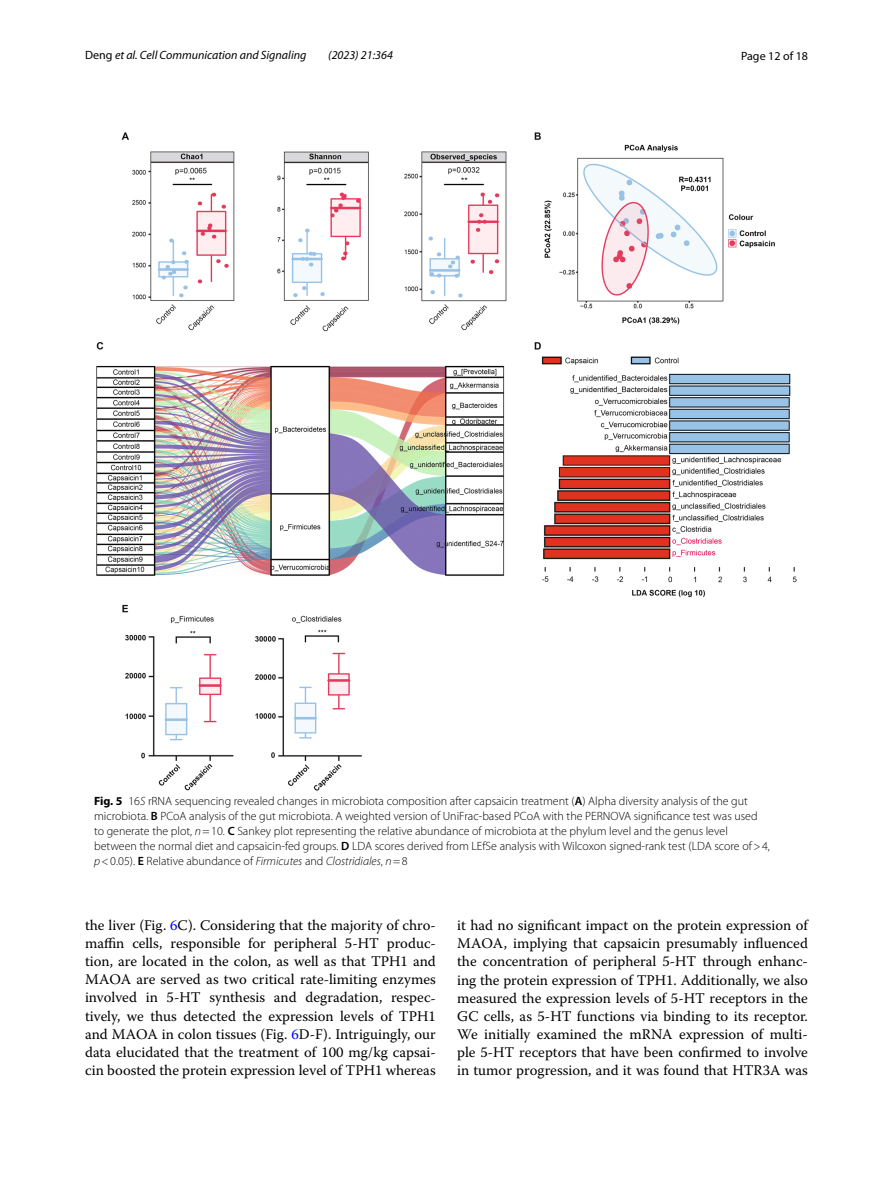
<style>
.page{position:relative;width:893px;height:1187px;background:#fff}
.page>*{position:absolute;margin:0;border:0;box-sizing:border-box;transform-origin:0 0}
.t1{font:14.7px/18px "Warnock Pro";color:#000;text-align:justify}
.t2{font:300 12px/15px "Myriad Pro";color:#000}
.t3{font:italic 12px "Myriad Pro";color:#000}
.t4{font:12px "Myriad Pro";color:#000}
.s1{font-style:normal}
.s2{font-weight:700}
.s3{font-style:italic}
.s4{font-weight:600}
.s5{color:#00f}
</style>
<div class="page">
<img style="left:96px;top:133px;width:701px;height:657px">
<p class="t3" style="left:85px;top:48px;width:223px"><span class="s1">Deng</span> et al. Cell Communication and Signaling</p>
<p class="t3" style="left:328px;top:48px;width:66px">(2023) 21:364</p>
<p class="t4" style="left:741px;top:48px;width:68px">Page 12 of 18</p>
<p class="t2" style="left:94px;top:794px;width:677px"><span class="s2">Fig. 5</span> 16<span class="s3">S</span> rRNA sequencing revealed changes in microbiota composition after capsaicin treatment (<span class="s4">A</span>) Alpha diversity analysis of the gut microbiota. <span class="s4">B</span> PCoA analysis of the gut microbiota. A weighted version of UniFrac-based PCoA with the PERNOVA significance test was used to generate the plot, <span class="s3">n</span>=10. <span class="s4">C</span> Sankey plot representing the relative abundance of microbiota at the phylum level and the genus level between the normal diet and capsaicin-fed groups. <span class="s4">D</span> LDA scores derived from LEfSe analysis with Wilcoxon signed-rank test (LDA score of&gt;4, <span class="s3">p</span>&lt;0.05). <span class="s4">E</span> Relative abundance of <span class="s3">Firmicutes</span> and <span class="s3">Clostridiales</span>, <span class="s3">n</span>=8</p>
<p class="t1" style="left:85px;top:916px;width:352px">the liver (Fig. <span class="s5">6</span>C). Considering that the majority of chro&shy;maffin cells, responsible for peripheral 5-HT produc&shy;tion, are located in the colon, as well as that TPH1 and MAOA are served as two critical rate-limiting enzymes involved in 5-HT synthesis and degradation, respec&shy;tively, we thus detected the expression levels of TPH1 and MAOA in colon tissues (Fig. <span class="s5">6</span>D-F). Intriguingly, our data elucidated that the treatment of 100 mg/kg capsai&shy;cin boosted the protein expression level of TPH1 whereas</p>
<p class="t1" style="left:457px;top:916px;width:352px">it had no significant impact on the protein expression of MAOA, implying that capsaicin presumably influenced the concentration of peripheral 5-HT through enhanc&shy;ing the protein expression of TPH1. Additionally, we also measured the expression levels of 5-HT receptors in the GC cells, as 5-HT functions via binding to its receptor.<br>We initially examined the mRNA expression of multi&shy;ple 5-HT receptors that have been confirmed to involve in tumor progression, and it was found that HTR3A was</p>
</div>
